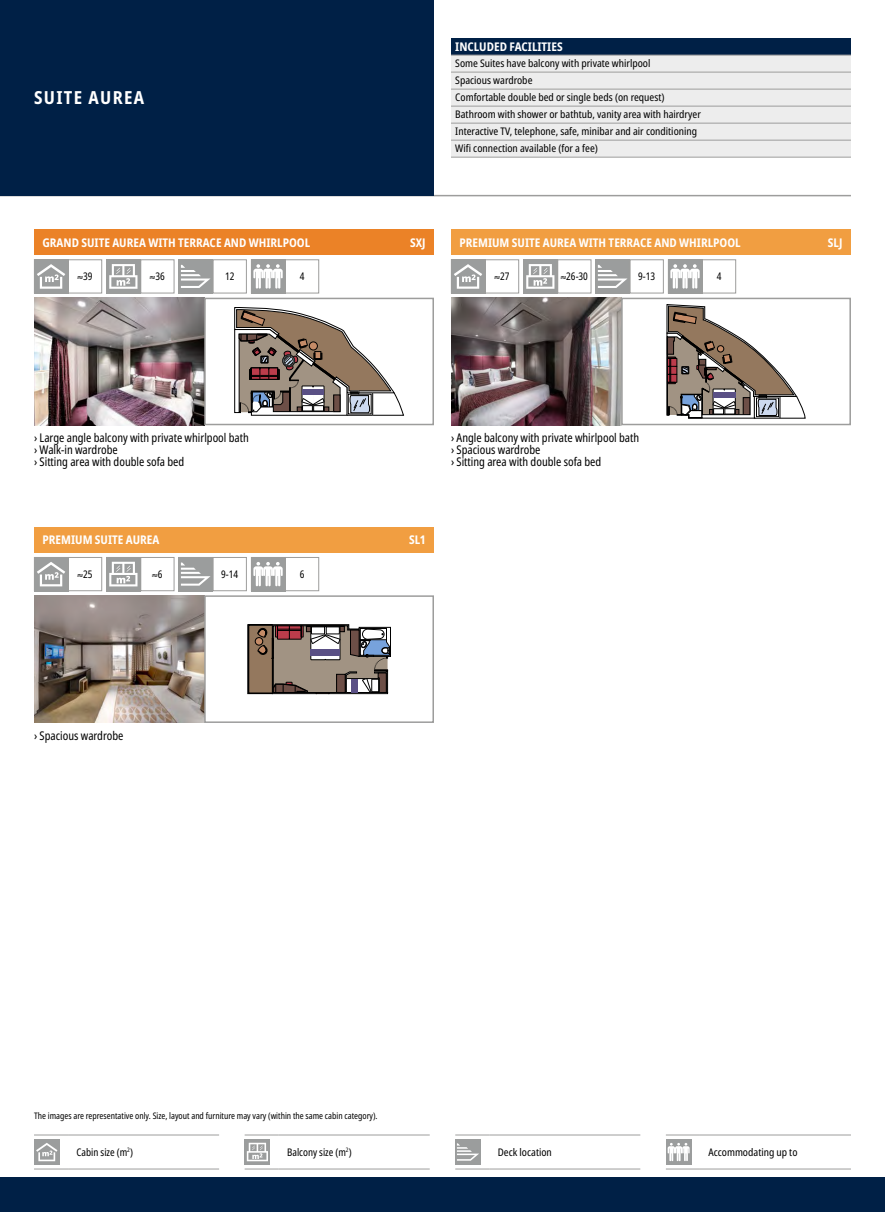
<style>
.page{position:relative;width:885px;height:1212px;background:#fff}
.page>*{position:absolute;margin:0;border:0;box-sizing:border-box;transform-origin:0 0}
.titoli{font:700 condensed 18px "Noto Sans";letter-spacing:.075em;color:#fff}
.t1{font:condensed 12px "Noto Sans";color:#000;scale:.95 1}
.t2{font:700 condensed 12px "Noto Sans";color:#fff}
.t3{font:condensed 10.5px "Noto Sans";color:#000}
.t4{font:condensed 10.5px "Noto Sans";color:#000;scale:.95 1}
.t5{font:condensed 9px "Noto Sans";color:#000;scale:.95 1}
</style>
<div class="page">
<hr style="left:0;top:195px;width:850px;height:1px;background:#9d9d9c">
<img style="left:34px;top:298px;width:170px;height:127px">
<img style="left:451px;top:298px;width:170px;height:127px">
<svg style="left:234px;top:307px;width:169px;height:108px"></svg>
<div style="left:261px;top:356px;width:7px;height:7px;border:1px solid #000"></div>
<div style="left:204px;top:298px;width:230px;height:127px;border:2px solid #9d9d9c"></div>
<svg style="left:666px;top:304px;width:139px;height:115px"></svg>
<div style="left:621px;top:298px;width:229px;height:127px;border:2px solid #9d9d9c"></div>
<img style="left:34px;top:595px;width:170px;height:128px">
<svg style="left:247px;top:624px;width:143px;height:70px;background:#867872"></svg>
<div style="left:204px;top:595px;width:230px;height:128px;border:2px solid #9d9d9c"></div>
<div style="left:0;top:1178px;width:884px;height:34px;background:#002046"></div>
<div style="left:251px;top:259px;width:34px;height:34px;background:#9b9d9d"></div>
<svg style="left:253px;top:264px;width:29px;height:25px"></svg>
<div style="left:285px;top:259px;width:34px;height:34px;border:1px solid #9d9d9c"></div>
<div style="left:668px;top:259px;width:34px;height:34px;background:#9b9d9d"></div>
<svg style="left:670px;top:264px;width:29px;height:25px"></svg>
<div style="left:702px;top:259px;width:34px;height:34px;border:1px solid #9d9d9c"></div>
<div style="left:34px;top:259px;width:34px;height:34px;background:#9b9d9d"></div>
<svg style="left:37px;top:264px;width:28px;height:25px"></svg>
<div style="left:68px;top:259px;width:34px;height:34px;border:1px solid #9d9d9c"></div>
<div style="left:451px;top:259px;width:34px;height:34px;background:#9b9d9d"></div>
<svg style="left:454px;top:264px;width:28px;height:25px"></svg>
<div style="left:485px;top:259px;width:34px;height:34px;border:1px solid #9d9d9c"></div>
<div style="left:106px;top:259px;width:34px;height:34px;background:#9b9d9d"></div>
<svg style="left:109px;top:264px;width:28px;height:25px"></svg>
<div style="left:140px;top:259px;width:34px;height:34px;border:1px solid #9d9d9c"></div>
<div style="left:523px;top:259px;width:34px;height:34px;background:#9b9d9d"></div>
<svg style="left:526px;top:264px;width:28px;height:25px"></svg>
<div style="left:557px;top:259px;width:34px;height:34px;border:1px solid #9d9d9c"></div>
<div style="left:179px;top:259px;width:34px;height:34px;background:#9b9d9d"></div>
<svg style="left:181px;top:265px;width:29px;height:23px"></svg>
<div style="left:213px;top:259px;width:34px;height:34px;border:1px solid #9d9d9c"></div>
<div style="left:595px;top:259px;width:34px;height:34px;background:#9b9d9d"></div>
<svg style="left:597px;top:265px;width:30px;height:23px"></svg>
<div style="left:629px;top:259px;width:34px;height:34px;border:1px solid #9d9d9c"></div>
<div style="left:251px;top:557px;width:34px;height:34px;background:#9b9d9d"></div>
<svg style="left:253px;top:562px;width:29px;height:24px"></svg>
<div style="left:285px;top:557px;width:34px;height:34px;border:1px solid #9d9d9c"></div>
<svg style="left:108px;top:559px;width:30px;height:30px"></svg>
<svg style="left:109px;top:562px;width:28px;height:24px"></svg>
<div style="left:106px;top:557px;width:34px;height:34px;border:1px solid #9d9d9c"></div>
<div style="left:140px;top:557px;width:34px;height:34px;border:1px solid #9d9d9c"></div>
<div style="left:34px;top:557px;width:34px;height:34px;background:#9b9d9d"></div>
<svg style="left:37px;top:562px;width:28px;height:24px"></svg>
<div style="left:68px;top:557px;width:34px;height:34px;border:1px solid #9d9d9c"></div>
<div style="left:179px;top:557px;width:34px;height:34px;background:#9b9d9d"></div>
<svg style="left:181px;top:562px;width:29px;height:24px"></svg>
<div style="left:213px;top:557px;width:34px;height:34px;border:1px solid #9d9d9c"></div>
<div style="left:0;top:0;width:434px;height:196px;background:#002046"></div>
<div style="left:34px;top:527px;width:400px;height:26px;background:#f19e41"></div>
<div style="left:34px;top:230px;width:400px;height:25px;background:#eb8227"></div>
<div style="left:451px;top:230px;width:399px;height:25px;background:#f19e41"></div>
<div style="left:451px;top:38px;width:399px;height:17px;background:#002046"></div>
<div style="left:451px;top:56px;width:399px;height:101px;background:#ededed"></div>
<hr style="left:451px;top:55px;width:399px;height:1px;background:#9d9d9c">
<hr style="left:451px;top:72px;width:399px;height:1px;background:#9d9d9c">
<hr style="left:451px;top:89px;width:399px;height:1px;background:#9d9d9c">
<hr style="left:451px;top:106px;width:399px;height:1px;background:#9d9d9c">
<hr style="left:451px;top:123px;width:399px;height:1px;background:#9d9d9c">
<hr style="left:451px;top:140px;width:399px;height:1px;background:#9d9d9c">
<hr style="left:451px;top:157px;width:399px;height:1px;background:#9d9d9c">
<hr style="left:34px;top:1134px;width:34px;height:1px;background:#9d9d9c">
<hr style="left:68px;top:1134px;width:151px;height:1px;background:#9d9d9c">
<hr style="left:34px;top:1168px;width:34px;height:1px;background:#9d9d9c">
<hr style="left:68px;top:1168px;width:151px;height:1px;background:#9d9d9c">
<div style="left:34px;top:1139px;width:26px;height:26px;background:#9b9d9d"></div>
<svg style="left:36px;top:1143px;width:21px;height:18px"></svg>
<hr style="left:244px;top:1134px;width:35px;height:1px;background:#9d9d9c">
<hr style="left:279px;top:1134px;width:150px;height:1px;background:#9d9d9c">
<hr style="left:244px;top:1168px;width:35px;height:1px;background:#9d9d9c">
<hr style="left:279px;top:1168px;width:150px;height:1px;background:#9d9d9c">
<svg style="left:244px;top:1139px;width:26px;height:26px"></svg>
<svg style="left:247px;top:1143px;width:21px;height:18px"></svg>
<hr style="left:455px;top:1134px;width:34px;height:1px;background:#9d9d9c">
<hr style="left:489px;top:1134px;width:151px;height:1px;background:#9d9d9c">
<hr style="left:455px;top:1168px;width:34px;height:1px;background:#9d9d9c">
<hr style="left:489px;top:1168px;width:151px;height:1px;background:#9d9d9c">
<div style="left:455px;top:1139px;width:25px;height:26px;background:#9b9d9d"></div>
<svg style="left:457px;top:1143px;width:22px;height:18px"></svg>
<hr style="left:665px;top:1134px;width:34px;height:1px;background:#9d9d9c">
<hr style="left:699px;top:1134px;width:151px;height:1px;background:#9d9d9c">
<hr style="left:665px;top:1168px;width:34px;height:1px;background:#9d9d9c">
<hr style="left:699px;top:1168px;width:151px;height:1px;background:#9d9d9c">
<div style="left:665px;top:1139px;width:26px;height:26px;background:#9b9d9d"></div>
<svg style="left:667px;top:1143px;width:22px;height:18px"></svg>
<p class="titoli" style="left:34px;top:85px;width:112px">SUITE AUREA</p>
<p class="t2" style="left:455px;top:38px;width:109px">INCLUDED FACILITIES</p>
<p class="t3" style="left:455px;top:56px;width:197px">Some Suites have balcony with private whirlpool</p>
<p class="t3" style="left:455px;top:73px;width:79px">Spacious wardrobe</p>
<p class="t3" style="left:455px;top:90px;width:211px">Comfortable double bed or single beds (on request)</p>
<p class="t3" style="left:455px;top:107px;width:247px">Bathroom with shower or bathtub, vanity area with hairdryer</p>
<p class="t3" style="left:455px;top:124px;width:243px">Interactive TV, telephone, safe, minibar and air conditioning</p>
<p class="t3" style="left:455px;top:141px;width:144px">Wifi connection available (for a fee)</p>
<p class="t2" style="left:43px;top:234px;width:269px">GRAND SUITE AUREA WITH TERRACE AND WHIRLPOOL</p>
<p class="t2" style="left:410px;top:234px;width:17px">SXJ</p>
<p class="t2" style="left:459px;top:234px;width:283px">PREMIUM SUITE AUREA WITH TERRACE AND WHIRLPOOL</p>
<p class="t2" style="left:827px;top:234px;width:16px">SLJ</p>
<p class="t4" style="left:78px;top:269px;width:17px">≈39</p>
<p class="t4" style="left:150px;top:269px;width:17px">≈36</p>
<p class="t4" style="left:225px;top:269px;width:11px">12</p>
<p class="t4" style="left:300px;top:269px;width:6px">4</p>
<p class="t4" style="left:494px;top:269px;width:17px">≈27</p>
<p class="t4" style="left:560px;top:269px;width:30px">≈26-30</p>
<p class="t4" style="left:638px;top:269px;width:19px">9-13</p>
<p class="t4" style="left:716px;top:269px;width:6px">4</p>
<p class="t1" style="left:34px;top:430px;width:228px">› Large angle balcony with private whirlpool bath</p>
<p class="t1" style="left:34px;top:442px;width:90px">› Walk-in wardrobe</p>
<p class="t1" style="left:34px;top:454px;width:160px">› Sitting area with double sofa bed</p>
<p class="t2" style="left:43px;top:531px;width:118px">PREMIUM SUITE AUREA</p>
<p class="t2" style="left:409px;top:531px;width:18px">SL1</p>
<p class="t4" style="left:78px;top:567px;width:17px">≈25</p>
<p class="t4" style="left:152px;top:567px;width:12px">≈6</p>
<p class="t4" style="left:221px;top:567px;width:19px">9-14</p>
<p class="t4" style="left:300px;top:567px;width:6px">6</p>
<p class="t1" style="left:451px;top:430px;width:200px">› Angle balcony with private whirlpool bath</p>
<p class="t1" style="left:451px;top:442px;width:96px">› Spacious wardrobe</p>
<p class="t1" style="left:451px;top:454px;width:160px">› Sitting area with double sofa bed</p>
<p class="t1" style="left:34px;top:727px;width:96px">› Spacious wardrobe</p>
<p class="t5" style="left:34px;top:1109px;width:363px">The images are representative only. Size, layout and furniture may vary (within the same cabin category).</p>
<p class="t4" style="left:77px;top:1144px;width:61px">Cabin size (m<sup>2</sup>)</p>
<p class="t4" style="left:287px;top:1144px;width:69px">Balcony size (m<sup>2</sup>)</p>
<p class="t3" style="left:497px;top:1144px;width:56px">Deck location</p>
<p class="t3" style="left:708px;top:1144px;width:91px">Accommodating up to</p>
</div>
